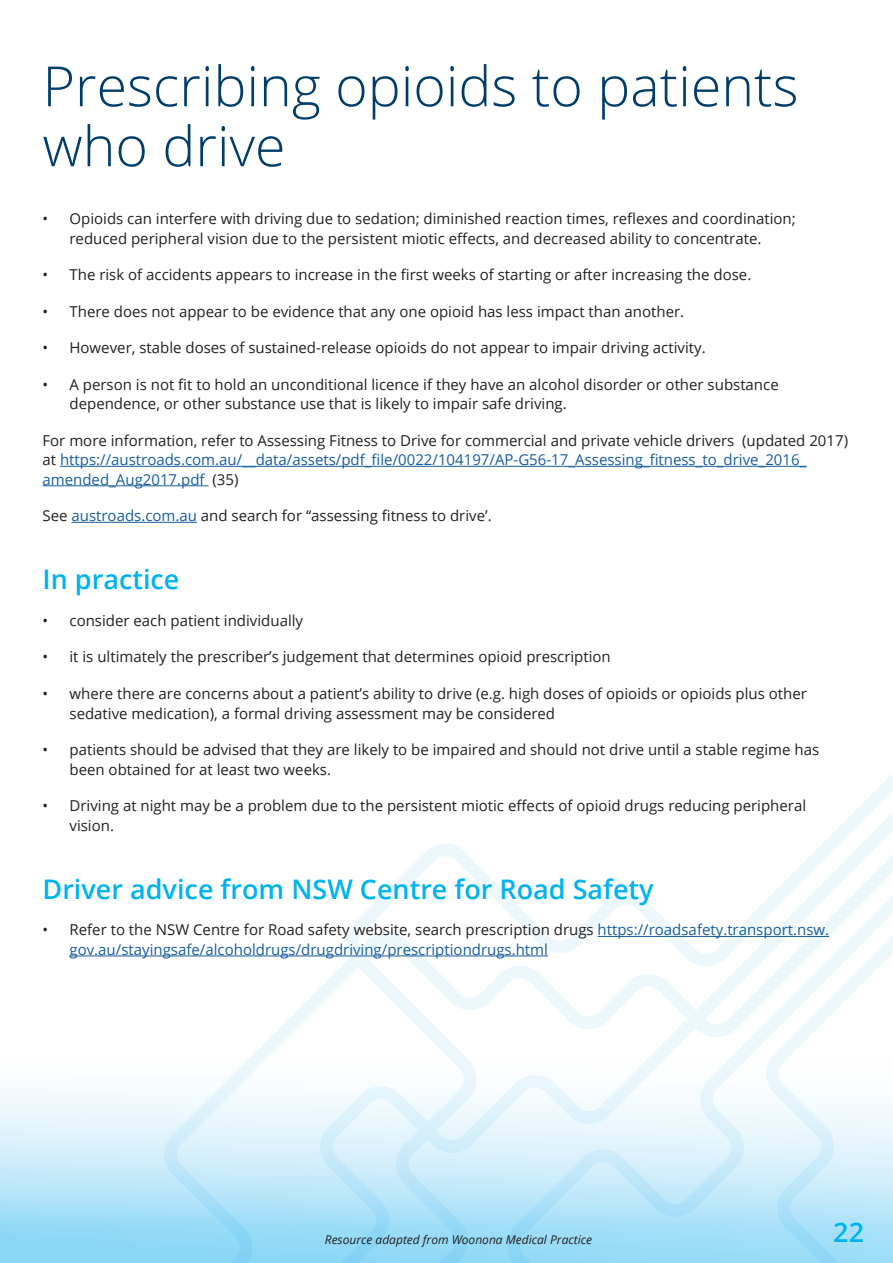
<style>
.page{position:relative;width:893px;height:1263px;background:#fff}
.page>*{position:absolute;margin:0;border:0;box-sizing:border-box;transform-origin:0 0}
.New_heading{font:300 55.5px/60px "Open Sans";color:#003d69}
.Subheading_new{font:600 27px "Open Sans";color:#00b3ef}
.New_body_bullet_roun{font:15px/19.5px "Open Sans";color:#231f20}
.New_body_bullet_roun-2{font:15px/19.5px "Open Sans";color:#175d9e}
.t1{font:italic 12px "Open Sans";color:#231f20}
.s1{color:#231f20}
.s2{color:#175d9e}
</style>
<div class="page">
<div style="left:0;top:1020px;width:893px;height:243px;background:linear-gradient(to bottom,#fff,#8cd6f6)"></div>
<svg style="left:163px;top:888px;width:227px;height:375px"></svg>
<svg style="left:390px;top:774px;width:503px;height:489px"></svg>
<hr style="left:60px;top:466px;width:746px;height:1px;background:#175d9e">
<hr style="left:43px;top:485px;width:166px;height:1px;background:#175d9e">
<hr style="left:71px;top:522px;width:126px;height:1px;background:#175d9e">
<hr style="left:598px;top:936px;width:231px;height:1px;background:#175d9e">
<hr style="left:70px;top:955px;width:478px;height:1px;background:#175d9e">
<p class="New_heading" style="left:43px;top:55px;width:757px">Prescribing opioids to patients who drive</p>
<p class="New_body_bullet_roun" style="left:43px;top:208px;width:755px;text-align:center">• Opioids can interfere with driving due to sedation; diminished reaction times, reflexes and coordination; reduced peripheral vision due to the persistent miotic effects, and decreased ability to concentrate.</p>
<p class="New_body_bullet_roun" style="left:43px;top:265px;width:710px">• The risk of accidents appears to increase in the first weeks of starting or after increasing the dose.</p>
<p class="New_body_bullet_roun" style="left:43px;top:301px;width:643px">• There does not appear to be evidence that any one opioid has less impact than another.</p>
<p class="New_body_bullet_roun" style="left:43px;top:338px;width:665px">• However, stable doses of sustained-release opioids do not appear to impair driving activity.</p>
<p class="New_body_bullet_roun" style="left:70px;top:374px;width:711px;text-indent:-27px">• A person is not fit to hold an unconditional licence if they have an alcohol disorder or other substance dependence, or other substance use that is likely to impair safe driving.</p>
<p class="New_body_bullet_roun-2" style="left:43px;top:430px;width:807px"><span class="s1">For more information, refer to Assessing Fitness to Drive for commercial and private vehicle drivers (updated 2017) at</span> https://austroads.com.au/__data/assets/pdf_file/0022/104197/AP-G56-17_Assessing_fitness_to_drive_2016_ amended_Aug2017.pdf <span class="s1">(35)</span></p>
<p class="New_body_bullet_roun" style="left:43px;top:506px;width:451px">See <span class="s2">austroads.com.au</span> and search for “assessing fitness to drive’.</p>
<p class="Subheading_new" style="left:43px;top:561px;width:138px">In practice</p>
<p class="New_body_bullet_roun" style="left:43px;top:610px;width:262px">• consider each patient individually</p>
<p class="New_body_bullet_roun" style="left:43px;top:647px;width:570px">• it is ultimately the prescriber’s judgement that determines opioid prescription</p>
<p class="New_body_bullet_roun" style="left:70px;top:683px;width:739px;text-indent:-27px">• where there are concerns about a patient’s ability to drive (e.g. high doses of opioids or opioids plus other sedative medication), a formal driving assessment may be considered</p>
<p class="New_body_bullet_roun" style="left:70px;top:739px;width:751px;text-indent:-27px">• patients should be advised that they are likely to be impaired and should not drive until a stable regime has been obtained for at least two weeks.</p>
<p class="New_body_bullet_roun" style="left:70px;top:795px;width:738px;text-indent:-27px">• Driving at night may be a problem due to the persistent miotic effects of opioid drugs reducing peripheral vision.</p>
<p class="Subheading_new" style="left:43px;top:870px;width:613px">Driver advice from NSW Centre for Road Safety</p>
<p class="New_body_bullet_roun-2" style="left:70px;top:920px;width:761px;text-indent:-27px"><span class="s1">• Refer to the NSW Centre for Road safety website, search prescription drugs</span> https://roadsafety.transport.nsw. gov.au/stayingsafe/alcoholdrugs/drugdriving/prescriptiondrugs.html</p>
<p class="t1" style="left:325px;top:1231px;width:269px">Resource adapted from Woonona Medical Practice</p>
<h2 class="Subheading_new" style="left:833px;top:1214px;width:32px">22</h2>
</div>
